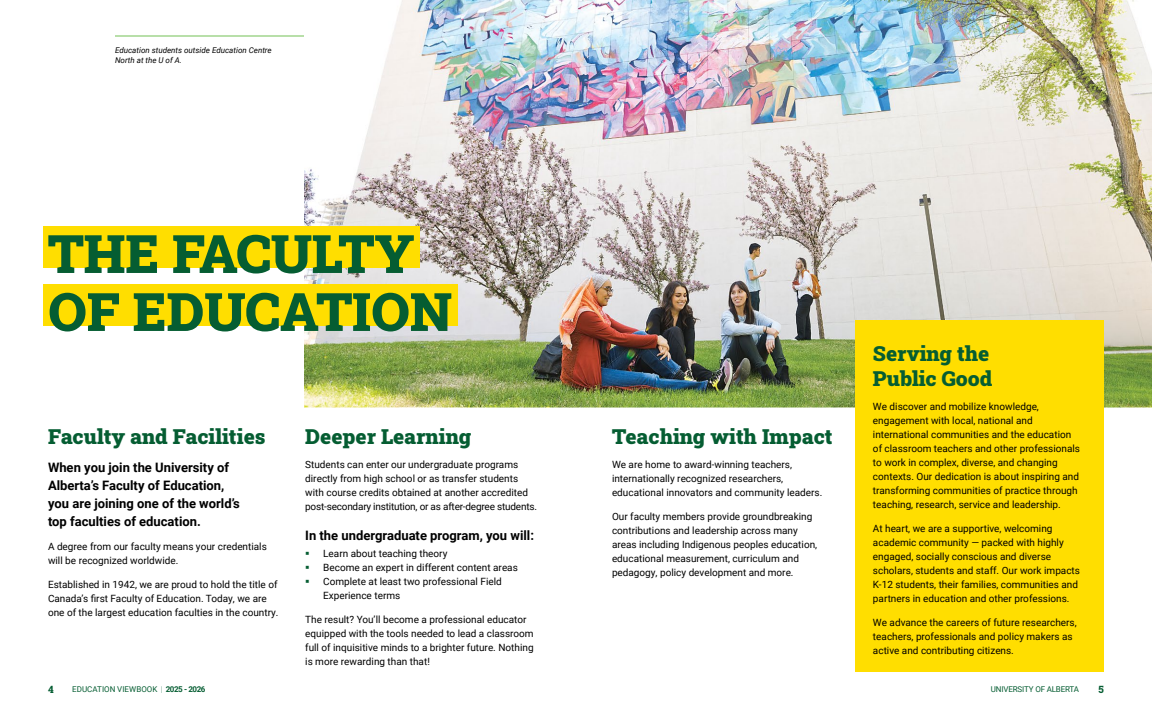
<style>
.page{position:relative;width:1152px;height:720px;background:#fff}
.page>*{position:absolute;margin:0;border:0;box-sizing:border-box;transform-origin:0 0}
.t1{font:900 53px/58px "Roboto Slab";color:#055d32}
.t2{font:900 21px/25px "Roboto Slab";color:#055d32}
.t3{font:700 13px/18px "Roboto";color:#000}
.t4{font:10px/14px "Roboto";color:#000}
.t5{font:800 10px "Roboto Slab";color:#055d32}
.t6{font:italic 8px/10px "Roboto";color:#000}
.t7{font:8px "Roboto";letter-spacing:.005em;color:#055d32}
.t8{font:8px "Roboto";letter-spacing:-.02em;color:#055d32}
.s1{font-weight:100}
.s2{font-weight:700}
</style>
<div class="page">
<hr style="left:115px;top:36px;width:206px;height:1px;background:#73c054">
<img style="left:304px;top:0;width:848px;height:408px">
<div style="left:44px;top:226px;width:376px;height:42px;background:#ffde00"></div>
<div style="left:44px;top:284px;width:414px;height:42px;background:#ffde00"></div>
<div style="left:855px;top:321px;width:249px;height:351px;background:#ffde00"></div>
<p class="t6" style="left:115px;top:45px;width:158px">Education students outside Education Centre<br>North at the U of A.</p>
<h1 class="t1" style="left:48px;top:223px;width:405px">THE FACULTY<br>OF EDUCATION</h1>
<h2 class="t2" style="left:48px;top:423px;width:219px">Faculty and Facilities</h2>
<h3 class="t3" style="left:48px;top:458px;width:193px">When you join the University of<br>Alberta’s Faculty of Education, you are joining one of the world’s top faculties of education.</h3>
<p class="t4" style="left:48px;top:539px;width:220px">A degree from our faculty means your credentials will be recognized worldwide.</p>
<p class="t4" style="left:48px;top:577px;width:232px">Established in 1942, we are proud to hold the title of<br>Canada’s first Faculty of Education. Today, we are one of the largest education faculties in the country.</p>
<h2 class="t2" style="left:305px;top:423px;width:168px">Deeper Learning</h2>
<p class="t4" style="left:305px;top:457px;width:233px">Students can enter our undergraduate programs directly from high school or as transfer students with course credits obtained at another accredited post-secondary institution, or as after-degree students.</p>
<h3 class="t3" style="left:305px;top:526px;width:230px">In the undergraduate program, you will:</h3>
<p class="t4" style="left:323px;top:546px;width:196px">Learn about teaching theory<br>Become an expert in different content areas<br>Complete at least two professional Field<br>Experience terms</p>
<p class="t4" style="left:305px;top:613px;width:230px">The result? You’ll become a professional educator equipped with the tools needed to lead a classroom full of inquisitive minds to a brighter future. Nothing is more rewarding than that!</p>
<h2 class="t2" style="left:612px;top:423px;width:222px">Teaching with Impact</h2>
<p class="t4" style="left:612px;top:457px;width:212px">We are home to award-winning teachers, internationally recognized researchers, educational innovators and community leaders.</p>
<p class="t4" style="left:612px;top:509px;width:207px">Our faculty members provide groundbreaking contributions and leadership across many areas including Indigenous peoples education, educational measurement, curriculum and pedagogy, policy development and more.</p>
<h2 class="t2" style="left:873px;top:340px;width:121px">Serving the<br>Public Good</h2>
<p class="t4" style="left:873px;top:399px;width:209px">We discover and mobilize knowledge, engagement with local, national and international communities and the education of classroom teachers and other professionals to work in complex, diverse, and changing contexts. Our dedication is about inspiring and transforming communities of practice through teaching, research, service and leadership.</p>
<p class="t4" style="left:873px;top:521px;width:209px">At heart, we are a supportive, welcoming academic community — packed with highly engaged, socially conscious and diverse scholars, students and staff. Our work impacts K-12 students, their families, communities and partners in education and other professions.</p>
<p class="t4" style="left:873px;top:615px;width:205px">We advance the careers of future researchers, teachers, professionals and policy makers as active and contributing citizens.</p>
<p class="t5" style="left:48px;top:683px;width:7px">4</p>
<p class="t7" style="left:72px;top:684px;width:135px">EDUCATION VIEWBOOK <span class="s1">|</span> <span class="s2">2025 - 2026</span></p>
<p class="t8" style="left:991px;top:684px;width:90px">UNIVERSITY OF ALBERTA</p>
<p class="t5" style="left:1099px;top:683px;width:7px">5</p>
</div>
